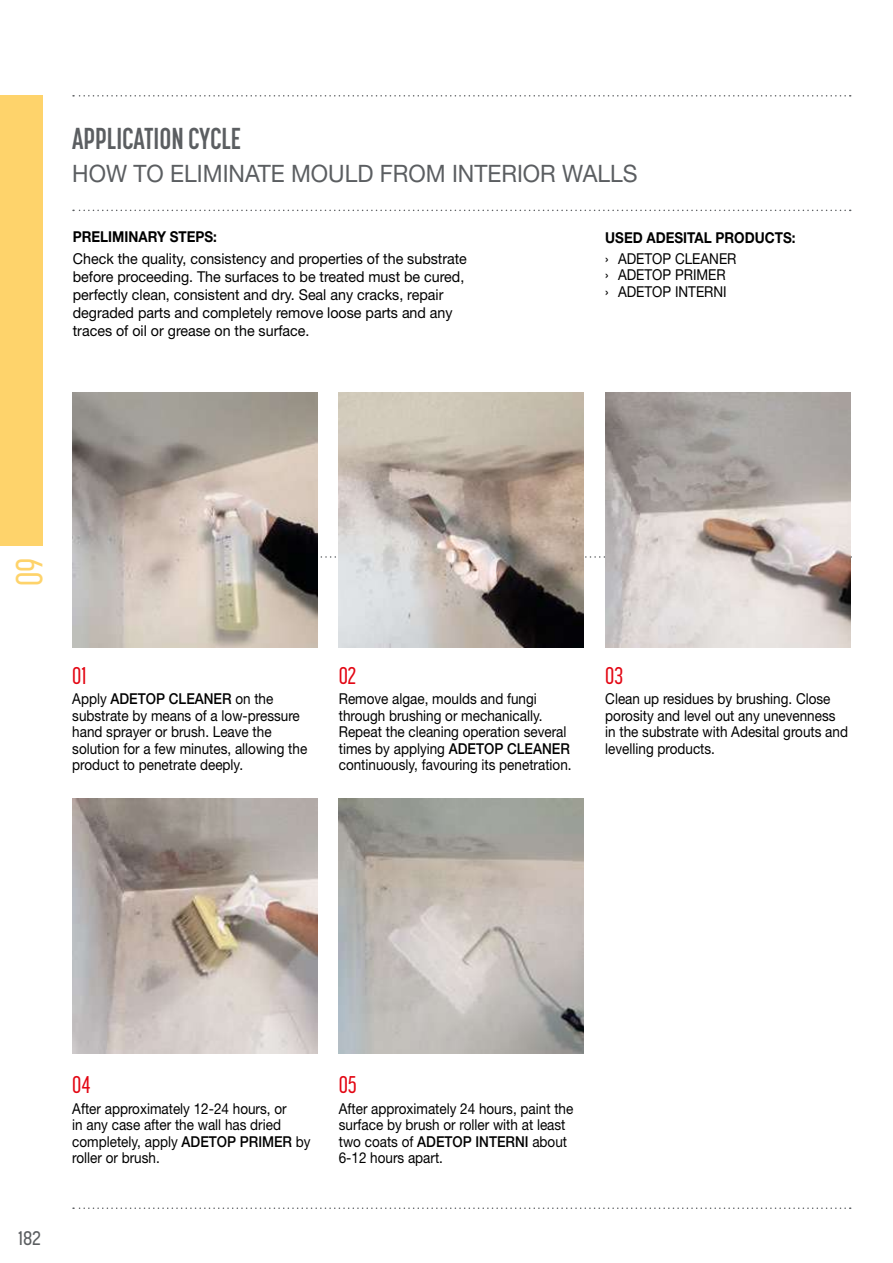
<style>
.page{position:relative;width:893px;height:1263px;background:#fff}
.page>*{position:absolute;margin:0;border:0;box-sizing:border-box;transform-origin:0 0}
.t1{font:500 37.5px "Korolev Compressed";color:#fed36b}
.t2{font:700 30px "Korolev Compressed";color:#5b5e61}
.t3{font:24px "Helvetica Neue LT Std";color:#5b5e61;scale:.95 1}
.t4{font:500 24px "Korolev Compressed";color:#e30613}
.t5{font:500 19.5px "Korolev Condensed";color:#5b5e61}
.t6{font:15px/16.5px "Helvetica Neue LT Std";color:#000;scale:.9 1}
.t7{font:15px/18px "Helvetica Neue LT Std";color:#000;scale:.95 1}
.t8{font:700 15px "Helvetica Neue LT Std";color:#000;scale:.9 1}
.s1{font-weight:500}
</style>
<div class="page">
<div style="left:0;top:95px;width:43px;height:451px;background:#fed36b"></div>
<svg style="left:317px;top:556px;width:534px;height:2px"></svg>
<svg style="left:73px;top:210px;width:778px;height:1px"></svg>
<svg style="left:73px;top:95px;width:778px;height:2px"></svg>
<img style="left:72px;top:392px;width:245px;height:255px">
<img style="left:72px;top:798px;width:245px;height:255px">
<img style="left:339px;top:392px;width:245px;height:255px">
<img style="left:605px;top:392px;width:245px;height:255px">
<img style="left:339px;top:798px;width:245px;height:255px">
<svg style="left:73px;top:1207px;width:778px;height:2px"></svg>
<h2 class="t2" style="left:72px;top:122px;width:170px">APPLICATION CYCLE</h2>
<h3 class="t3" style="left:72px;top:160px;width:597px">HOW TO ELIMINATE MOULD FROM INTERIOR WALLS</h3>
<p class="t8" style="left:73px;top:228px;width:162px">PRELIMINARY STEPS:</p>
<p class="t7" style="left:73px;top:250px;width:416px">Check the quality, consistency and properties of the substrate before proceeding. The surfaces to be treated must be cured, perfectly clean, consistent and dry. Seal any cracks, repair degraded parts and completely remove loose parts and any traces of oil or grease on the surface.</p>
<p class="t8" style="left:605px;top:228px;width:213px">USED ADESITAL PRODUCTS:</p>
<p class="t6" style="left:605px;top:250px;width:147px">› ADETOP CLEANER › ADETOP PRIMER<br>› ADETOP INTERNI</p>
<h1 class="t1" style="left:9px;top:586px;width:30px;rotate:-90deg">09</h1>
<h3 class="t4" style="left:72px;top:662px;width:16px">01</h3>
<p class="t6" style="left:72px;top:691px;width:263px">Apply <span class="s1">ADETOP CLEANER</span> on the substrate by means of a low-pressure hand sprayer or brush. Leave the solution for a few minutes, allowing the product to penetrate deeply.</p>
<h3 class="t4" style="left:339px;top:662px;width:19px">02</h3>
<p class="t6" style="left:339px;top:691px;width:260px">Remove algae, moulds and fungi through brushing or mechanically.<br>Repeat the cleaning operation several times by applying <span class="s1">ADETOP CLEANER </span>continuously, favouring its penetration.</p>
<h3 class="t4" style="left:605px;top:662px;width:19px">03</h3>
<p class="t6" style="left:605px;top:691px;width:271px">Clean up residues by brushing. Close porosity and level out any unevenness in the substrate with Adesital grouts and levelling products.</p>
<h3 class="t5" style="left:18px;top:1226px;width:25px">182</h3>
<h3 class="t4" style="left:72px;top:1071px;width:20px">04</h3>
<p class="t6" style="left:72px;top:1100px;width:266px">After approximately 12-24 hours, or<br>in any case after the wall has dried completely, apply <span class="s1">ADETOP PRIMER</span> by roller or brush.</p>
<h3 class="t4" style="left:339px;top:1071px;width:20px">05</h3>
<p class="t6" style="left:339px;top:1100px;width:262px">After approximately 24 hours, paint the surface by brush or roller with at least two coats of <span class="s1">ADETOP INTERNI</span> about<br>6-12 hours apart.</p>
</div>
